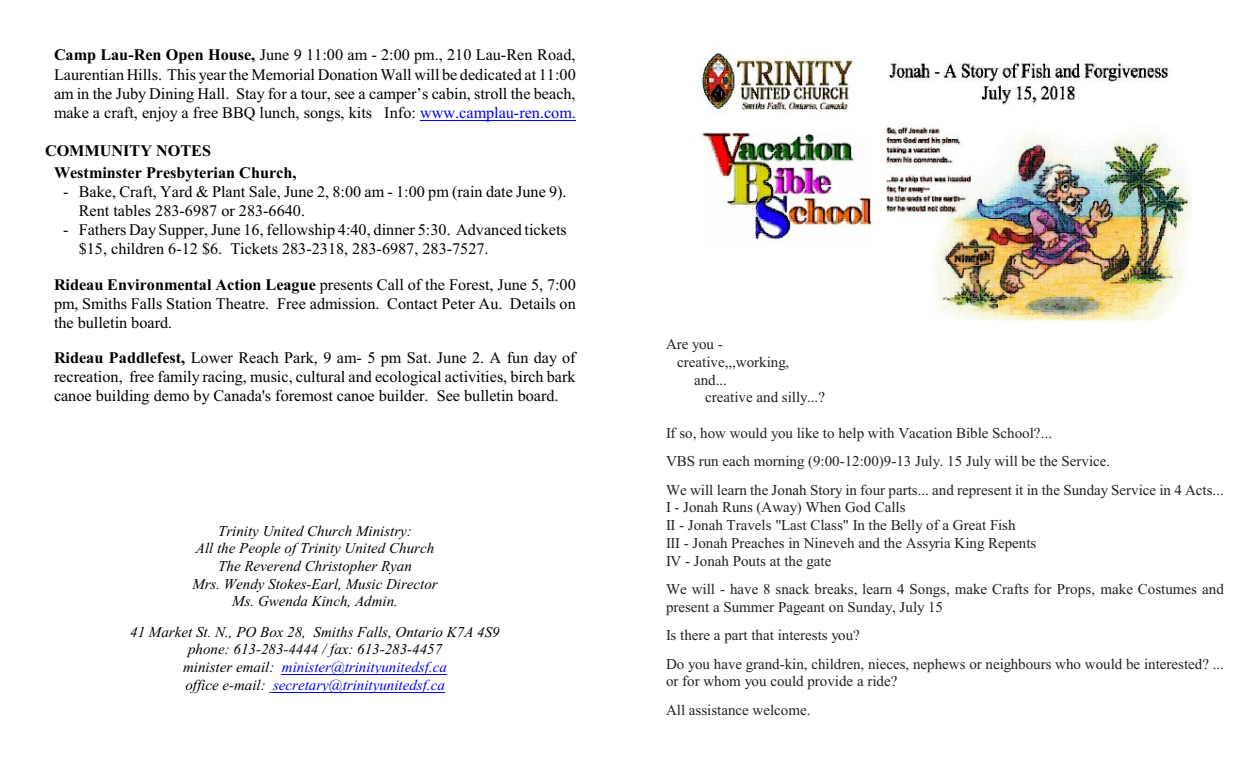
<style>
.page{position:relative;width:1260px;height:765px;background:#fff}
.page>*{position:absolute;margin:0;border:0;box-sizing:border-box;transform-origin:0 0}
.t1{font:16.25px/19.1px "Times New Roman";color:#000;text-align:justify}
.t2{font:700 16.25px/21.8px "Times New Roman";color:#000}
.t3{font:15px/28.5px "Times New Roman";color:#212121}
.t4{font:italic 15px/17.8px "Times New Roman";color:#000;text-align:center}
.s1{font-weight:700}
.s2{color:#00f}
</style>
<div class="page">
<hr style="left:420px;top:120px;width:156px;height:1px;background:#00f">
<hr style="left:282px;top:674px;width:165px;height:1px;background:#00f">
<hr style="left:273px;top:692px;width:172px;height:1px;background:#00f">
<img style="left:700px;top:43px;width:491px;height:279px">
<p class="t1" style="left:54px;top:47px;width:523px"><span class="s1">Camp Lau-Ren Open House,</span> June 9 11:00 am - 2:00 pm., 210 Lau-Ren Road, Laurentian Hills. This year the Memorial Donation Wall will be dedicated at 11:00 am in the Juby Dining Hall. Stay for a tour, see a camper’s cabin, stroll the beach, make a craft, enjoy a free BBQ lunch, songs, kits Info: <span class="s2">www.camplau-ren.com.</span></p>
<p class="t2" style="left:54px;top:141px;width:244px;text-indent:-9px">COMMUNITY NOTES<br>Westminster Presbyterian Church,</p>
<p class="t1" style="left:79px;top:184px;width:489px;text-indent:-16px">- Bake, Craft, Yard &amp; Plant Sale, June 2, 8:00 am - 1:00 pm (rain date June 9).<br>Rent tables 283-6987 or 283-6640.</p>
<p class="t1" style="left:79px;top:222px;width:490px;text-indent:-16px">- Fathers Day Supper, June 16, fellowship 4:40, dinner 5:30. Advanced tickets $15, children 6-12 $6. Tickets 283-2318, 283-6987, 283-7527.</p>
<p class="t1" style="left:54px;top:276px;width:523px"><span class="s1">Rideau Environmental Action League</span> presents Call of the Forest, June 5, 7:00 pm, Smiths Falls Station Theatre. Free admission. Contact Peter Au. Details on the bulletin board.</p>
<p class="t1" style="left:54px;top:350px;width:523px"><span class="s1">Rideau Paddlefest,</span> Lower Reach Park, 9 am- 5 pm Sat. June 2. A fun day of recreation, free family racing, music, cultural and ecological activities, birch bark canoe building demo by Canada's foremost canoe builder. See bulletin board.</p>
<p class="t4" style="left:192px;top:523px;width:247px">Trinity United Church Ministry:<br>All the People of Trinity United Church The Reverend Christopher Ryan<br>Mrs. Wendy Stokes-Earl, Music Director Ms. Gwenda Kinch, Admin.</p>
<p class="t4" style="left:130px;top:624px;width:371px">41 Market St. N., PO Box 28, Smiths Falls, Ontario K7A 4S9 phone: 613-283-4444 / fax: 613-283-4457<br>minister email: <span class="s2">minister@trinityunitedsf.ca<br></span>office e-mail: <span class="s2">secretary@trinityunitedsf.ca</span></p>
<p class="t3" style="left:666px;top:331px;width:58px">Are you -</p>
<p class="t3" style="left:677px;top:349px;width:114px">creative,,,working,</p>
<p class="t3" style="left:694px;top:367px;width:34px">and...</p>
<p class="t3" style="left:705px;top:384px;width:121px">creative and silly...?</p>
<p class="t3" style="left:666px;top:420px;width:559px">If so, how would you like to help with Vacation Bible School?...<br>VBS run each morning (9:00-12:00)9-13 July. 15 July will be the Service.<br>We will learn the Jonah Story in four parts... and represent it in the Sunday Service in 4 Acts...</p>
<p class="t3" style="left:666px;top:500px;width:372px;line-height:17.8px">I - Jonah Runs (Away) When God Calls<br>II - Jonah Travels "Last Class" In the Belly of a Great Fish<br>III - Jonah Preaches in Nineveh and the Assyria King Repents IV - Jonah Pouts at the gate</p>
<p class="t3" style="left:666px;top:582px;width:559px;line-height:17.8px">We will - have 8 snack breaks, learn 4 Songs, make Crafts for Props, make Costumes and present a Summer Pageant on Sunday, July 15</p>
<p class="t3" style="left:666px;top:622px;width:560px">Is there a part that interests you?<br>Do you have grand-kin, children, nieces, nephews or neighbours who would be interested? ...</p>
<p class="t3" style="left:666px;top:669px;width:233px">or for whom you could provide a ride?<br>All assistance welcome.</p>
</div>
